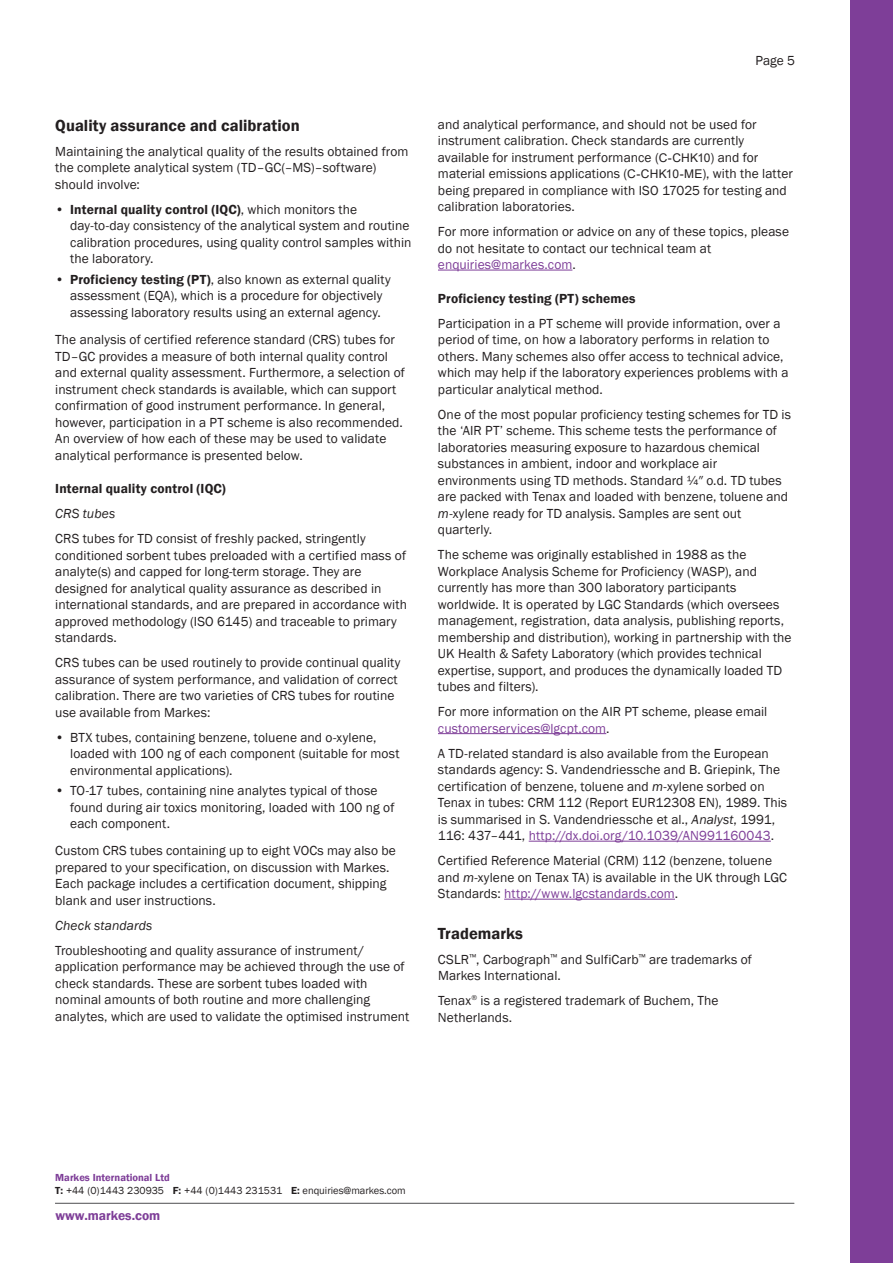
<style>
.page{position:relative;width:893px;height:1263px;background:#fff}
.page>*{position:absolute;margin:0;border:0;box-sizing:border-box;transform-origin:0 0}
.t1{font:600 16.5px "Franklin Gothic";letter-spacing:.005em;color:#231f20}
.t2{font:13.5px/16.5px "Franklin Gothic";letter-spacing:.005em;color:#231f20}
.t3{font:600 13.5px "Franklin Gothic";letter-spacing:.01em;color:#231f20}
.t4{font:italic 13.5px "Franklin Gothic";letter-spacing:.005em;color:#231f20}
.t5{font:600 13.5px "Franklin Gothic";color:#7e3e98}
.t6{font:10.5px/13.6px "Franklin Gothic";color:#231f20}
.s1{font-weight:600}
.s2{font-family:"Arial";font-size:12px}
.s3{color:#7e3e98}
.s4{font-style:italic}
.s5{font-weight:600;color:#7e3e98}
</style>
<div class="page">
<div style="left:850px;top:0;width:43px;height:1263px;background:#7e3e98"></div>
<svg style="left:55px;top:1202px;width:740px;height:2px"></svg>
<hr style="left:55px;top:1203px;width:739px;height:1px;background:#57585a">
<hr style="left:438px;top:270px;width:134px;height:1px;background:#7e3e98">
<hr style="left:438px;top:733px;width:168px;height:1px;background:#7e3e98">
<hr style="left:529px;top:841px;width:242px;height:1px;background:#7e3e98">
<hr style="left:504px;top:899px;width:171px;height:1px;background:#7e3e98">
<p class="t1" style="left:55px;top:115px;width:246px">Quality assurance and calibration</p>
<p class="t2" style="left:55px;top:143px;width:355px">Maintaining the analytical quality of the results obtained from the complete analytical system (TD–GC(–MS)–software) should involve:</p>
<p class="t2" style="left:70px;top:201px;width:343px;text-indent:-15px">• <span class="s1">Internal quality control (IQC)</span>, which monitors the day‑to‑day consistency of the analytical system and routine calibration procedures, using quality control samples within the laboratory.</p>
<p class="t2" style="left:55px;top:271px;width:337px;text-align:center">• <span class="s1">Proficiency testing (PT)</span>, also known as external quality assessment (EQA), which is a procedure for objectively assessing laboratory results using an external agency.</p>
<p class="t2" style="left:55px;top:332px;width:351px">The analysis of certified reference standard (CRS) tubes for TD–GC provides a measure of both internal quality control and external quality assessment. Furthermore, a selection of instrument check standards is available, which can support confirmation of good instrument performance. In general, however, participation in a PT scheme is also recommended.<br>An overview of how each of these may be used to validate analytical performance is presented below.</p>
<p class="t3" style="left:55px;top:480px;width:172px">Internal quality control (IQC)</p>
<p class="t4" style="left:55px;top:505px;width:62px">CRS tubes</p>
<p class="t2" style="left:55px;top:531px;width:353px">CRS tubes for TD consist of freshly packed, stringently conditioned sorbent tubes preloaded with a certified mass of analyte(s) and capped for long-term storage. They are designed for analytical quality assurance as described in international standards, and are prepared in accordance with approved methodology (ISO 6145) and traceable to primary standards.</p>
<p class="t2" style="left:55px;top:654px;width:347px">CRS tubes can be used routinely to provide continual quality assurance of system performance, and validation of correct calibration. There are two varieties of CRS tubes for routine use available from Markes:</p>
<p class="t2" style="left:70px;top:729px;width:331px;text-indent:-15px">• BTX tubes, containing benzene, toluene and o-xylene, loaded with 100 ng of each component (suitable for most environmental applications).</p>
<p class="t2" style="left:70px;top:783px;width:326px;text-indent:-15px">• TO-17 tubes, containing nine analytes typical of those found during air toxics monitoring, loaded with 100 ng of each component.</p>
<p class="t2" style="left:55px;top:843px;width:342px">Custom CRS tubes containing up to eight VOCs may also be prepared to your specification, on discussion with Markes.<br>Each package includes a certification document, shipping blank and user instructions.</p>
<p class="t4" style="left:55px;top:917px;width:99px">Check standards</p>
<p class="t2" style="left:55px;top:942px;width:356px">Troubleshooting and quality assurance of instrument/ application performance may be achieved through the use of check standards. These are sorbent tubes loaded with nominal amounts of both routine and more challenging analytes, which are used to validate the optimised instrument</p>
<p class="t2" style="left:755px;top:52px;width:41px">Page 5</p>
<p class="t2" style="left:438px;top:116px;width:356px">and analytical performance, and should not be used for instrument calibration. Check standards are currently available for instrument performance (<span class="s2">C-CHK10</span>) and for material emissions applications (<span class="s2">C-CHK10-ME</span>), with the latter being prepared in compliance with ISO 17025 for testing and calibration laboratories.</p>
<p class="t2" style="left:438px;top:224px;width:353px">For more information or advice on any of these topics, please do not hesitate to contact our technical team at <span class="s3">enquiries@markes.com</span>.</p>
<p class="t3" style="left:438px;top:290px;width:199px">Proficiency testing (PT) schemes</p>
<p class="t2" style="left:438px;top:315px;width:352px">Participation in a PT scheme will provide information, over a period of time, on how a laboratory performs in relation to others. Many schemes also offer access to technical advice, which may help if the laboratory experiences problems with a particular analytical method.</p>
<p class="t2" style="left:438px;top:406px;width:355px">One of the most popular proficiency testing schemes for TD is the ‘AIR PT’ scheme. This scheme tests the performance of laboratories measuring exposure to hazardous chemical substances in ambient, indoor and workplace air environments using TD methods. Standard ¼″ o.d. TD tubes are packed with Tenax and loaded with benzene, toluene and <span class="s4">m</span>-xylene ready for TD analysis. Samples are sent out quarterly.</p>
<p class="t2" style="left:438px;top:547px;width:355px">The scheme was originally established in 1988 as the Workplace Analysis Scheme for Proficiency (WASP), and currently has more than 300 laboratory participants worldwide. It is operated by LGC Standards (which oversees management, registration, data analysis, publishing reports, membership and distribution), working in partnership with the UK Health &amp; Safety Laboratory (which provides technical expertise, support, and produces the dynamically loaded TD tubes and filters).</p>
<p class="t2" style="left:438px;top:704px;width:331px">For more information on the AIR PT scheme, please email <span class="s3">customerservices@lgcpt.com</span>.</p>
<p class="t2" style="left:438px;top:745px;width:351px">A TD-related standard is also available from the European standards agency: S. Vandendriessche and B. Griepink, The certification of benzene, toluene and <span class="s4">m</span>-xylene sorbed on Tenax in tubes: CRM 112 (Report EUR12308 EN), 1989. This is summarised in S. Vandendriessche et al., <span class="s4">Analyst</span>, 1991, 116: 437–441, <span class="s3">http://dx.doi.org/10.1039/AN991160043</span>.</p>
<p class="t2" style="left:438px;top:852px;width:350px">Certified Reference Material (CRM) 112 (benzene, toluene and <span class="s4">m</span>-xylene on Tenax TA) is available in the UK through LGC<br>Standards: <span class="s3">http://www.lgcstandards.com</span>.</p>
<p class="t1" style="left:438px;top:923px;width:87px">Trademarks</p>
<p class="t2" style="left:438px;top:951px;width:315px">CSLR<sup>™</sup>, Carbograph<sup>™</sup> and SulfiCarb<sup>™</sup> are trademarks of<br>Markes International.</p>
<p class="t2" style="left:438px;top:993px;width:282px">Tenax<sup>®</sup> is a registered trademark of Buchem, The<br>Netherlands.</p>
<p class="t6" style="left:55px;top:1170px;width:352px"><span class="s5">Markes International Ltd<br></span><span class="s1">T:</span> +44 (0)1443 230935 <span class="s1">F:</span> +44 (0)1443 231531 <span class="s1">E:</span> enquiries@markes.com</p>
<p class="t5" style="left:56px;top:1207px;width:106px">www.markes.com</p>
</div>
